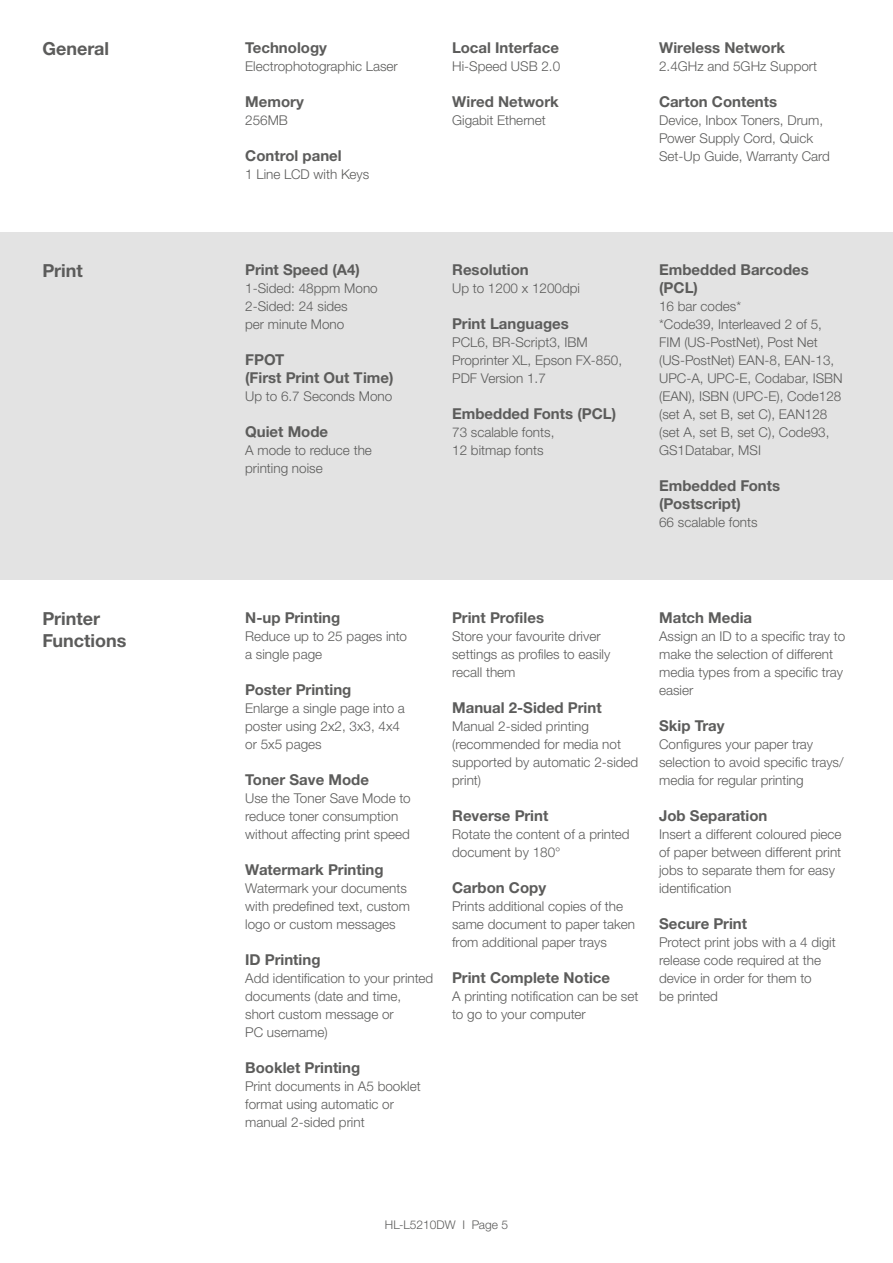
<style>
.page{position:relative;width:893px;height:1263px;background:#fff}
.page>*{position:absolute;margin:0;border:0;box-sizing:border-box;transform-origin:0 0}
.t1{font:700 18px/22.5px "Helvetica Neue LTW1 G";color:#5c5c5b}
.t2{font:700 15px/18px "Helvetica Neue LTW1 G";color:#5c5c5b}
.t3{font:300 13.5px/18px "Helvetica Neue LTW1 G";color:#5c5c5b}
.t4{font:300 12px "Helvetica Neue LTW1 G";color:#5c5c5b}
</style>
<div class="page">
<div style="left:0;top:232px;width:893px;height:348px;background:#e3e3e3"></div>
<h1 class="t1" style="left:43px;top:38px;width:68px">General</h1>
<p class="t2" style="left:245px;top:39px;width:83px">Technology</p>
<p class="t3" style="left:245px;top:57px;width:154px">Electrophotographic Laser</p>
<p class="t2" style="left:245px;top:93px;width:60px">Memory</p>
<p class="t3" style="left:245px;top:111px;width:44px">256MB</p>
<p class="t2" style="left:245px;top:147px;width:98px">Control panel</p>
<p class="t3" style="left:245px;top:165px;width:126px">1 Line LCD with Keys</p>
<h1 class="t1" style="left:43px;top:259px;width:42px">Print</h1>
<p class="t2" style="left:245px;top:261px;width:116px">Print Speed (A4)</p>
<p class="t3" style="left:245px;top:279px;width:134px">1-Sided: 48ppm Mono<br>2-Sided: 24 sides<br>per minute Mono</p>
<p class="t2" style="left:245px;top:351px;width:150px">FPOT<br>(First Print Out Time)</p>
<p class="t3" style="left:245px;top:387px;width:149px">Up to 6.7 Seconds Mono</p>
<p class="t2" style="left:245px;top:423px;width:85px">Quiet Mode</p>
<p class="t3" style="left:245px;top:441px;width:128px">A mode to reduce the printing noise</p>
<p class="t2" style="left:452px;top:39px;width:108px">Local Interface</p>
<p class="t3" style="left:452px;top:57px;width:110px">Hi-Speed USB 2.0</p>
<p class="t2" style="left:452px;top:93px;width:108px">Wired Network</p>
<p class="t3" style="left:452px;top:111px;width:95px">Gigabit Ethernet</p>
<p class="t2" style="left:659px;top:39px;width:128px">Wireless Network</p>
<p class="t3" style="left:659px;top:57px;width:160px">2.4GHz and 5GHz Support</p>
<p class="t2" style="left:659px;top:93px;width:120px">Carton Contents</p>
<p class="t3" style="left:659px;top:111px;width:172px">Device, Inbox Toners, Drum,<br>Power Supply Cord, Quick<br>Set-Up Guide, Warranty Card</p>
<p class="t2" style="left:452px;top:261px;width:78px">Resolution</p>
<p class="t3" style="left:452px;top:279px;width:129px">Up to 1200 x 1200dpi</p>
<p class="t2" style="left:452px;top:315px;width:118px">Print Languages</p>
<p class="t3" style="left:452px;top:333px;width:171px">PCL6, BR-Script3, IBM<br>Proprinter XL, Epson FX-850,<br>PDF Version 1.7</p>
<p class="t2" style="left:452px;top:405px;width:166px">Embedded Fonts (PCL)</p>
<p class="t3" style="left:452px;top:423px;width:104px">73 scalable fonts,<br>12 bitmap fonts</p>
<p class="t2" style="left:659px;top:261px;width:151px">Embedded Barcodes (PCL)</p>
<p class="t3" style="left:659px;top:297px;width:185px">16 bar codes*<br>*Code39, Interleaved 2 of 5,<br>FIM (US-PostNet), Post Net (US-PostNet) EAN-8, EAN-13,<br>UPC-A, UPC-E, Codabar, ISBN (EAN), ISBN (UPC-E), Code128 (set A, set B, set C), EAN128 (set A, set B, set C), Code93,<br>GS1Databar, MSI</p>
<p class="t2" style="left:659px;top:477px;width:123px">Embedded Fonts (Postscript)</p>
<p class="t3" style="left:659px;top:513px;width:100px">66 scalable fonts</p>
<h1 class="t1" style="left:43px;top:607px;width:85px">Printer<br>Functions</h1>
<p class="t2" style="left:659px;top:608px;width:95px">Match Media</p>
<p class="t2" style="left:245px;top:608px;width:97px">N-up Printing</p>
<p class="t3" style="left:245px;top:627px;width:163px">Reduce up to 25 pages into a single page</p>
<p class="t2" style="left:245px;top:680px;width:108px">Poster Printing</p>
<p class="t3" style="left:245px;top:699px;width:161px">Enlarge a single page into a poster using 2x2, 3x3, 4x4 or 5x5 pages</p>
<p class="t2" style="left:245px;top:770px;width:125px">Toner Save Mode</p>
<p class="t3" style="left:245px;top:789px;width:167px">Use the Toner Save Mode to reduce toner consumption without affecting print speed</p>
<p class="t2" style="left:245px;top:860px;width:140px">Watermark Printing</p>
<p class="t3" style="left:245px;top:879px;width:166px">Watermark your documents with predefined text, custom logo or custom messages</p>
<p class="t2" style="left:245px;top:950px;width:77px">ID Printing</p>
<p class="t3" style="left:245px;top:969px;width:190px">Add identification to your printed documents (date and time, short custom message or<br>PC username)</p>
<p class="t2" style="left:245px;top:1058px;width:117px">Booklet Printing</p>
<p class="t3" style="left:245px;top:1077px;width:177px">Print documents in A5 booklet format using automatic or manual 2-sided print</p>
<p class="t2" style="left:452px;top:608px;width:93px">Print Profiles</p>
<p class="t3" style="left:452px;top:627px;width:160px">Store your favourite driver settings as profiles to easily recall them</p>
<p class="t2" style="left:452px;top:698px;width:151px">Manual 2-Sided Print</p>
<p class="t3" style="left:452px;top:717px;width:188px">Manual 2-sided printing (recommended for media not supported by automatic 2-sided print)</p>
<p class="t2" style="left:452px;top:806px;width:98px">Reverse Print</p>
<p class="t3" style="left:452px;top:825px;width:179px">Rotate the content of a printed document by 180°</p>
<p class="t2" style="left:452px;top:878px;width:96px">Carbon Copy</p>
<p class="t3" style="left:452px;top:897px;width:184px">Prints additional copies of the same document to paper taken from additional paper trays</p>
<p class="t2" style="left:452px;top:968px;width:159px">Print Complete Notice</p>
<p class="t3" style="left:452px;top:987px;width:188px">A printing notification can be set to go to your computer</p>
<p class="t3" style="left:659px;top:627px;width:188px">Assign an ID to a specific tray to make the selection of different media types from a specific tray easier</p>
<p class="t2" style="left:659px;top:716px;width:67px">Skip Tray</p>
<p class="t3" style="left:659px;top:735px;width:186px">Configures your paper tray selection to avoid specific trays/ media for regular printing</p>
<p class="t2" style="left:659px;top:806px;width:110px">Job Separation</p>
<p class="t3" style="left:659px;top:825px;width:184px">Insert a different coloured piece of paper between different print jobs to separate them for easy identification</p>
<p class="t2" style="left:659px;top:914px;width:90px">Secure Print</p>
<p class="t3" style="left:659px;top:933px;width:178px">Protect print jobs with a 4 digit release code required at the device in order for them to<br>be printed</p>
<p class="t4" style="left:385px;top:1217px;width:125px">HL-L5210DW I Page 5</p>
</div>
